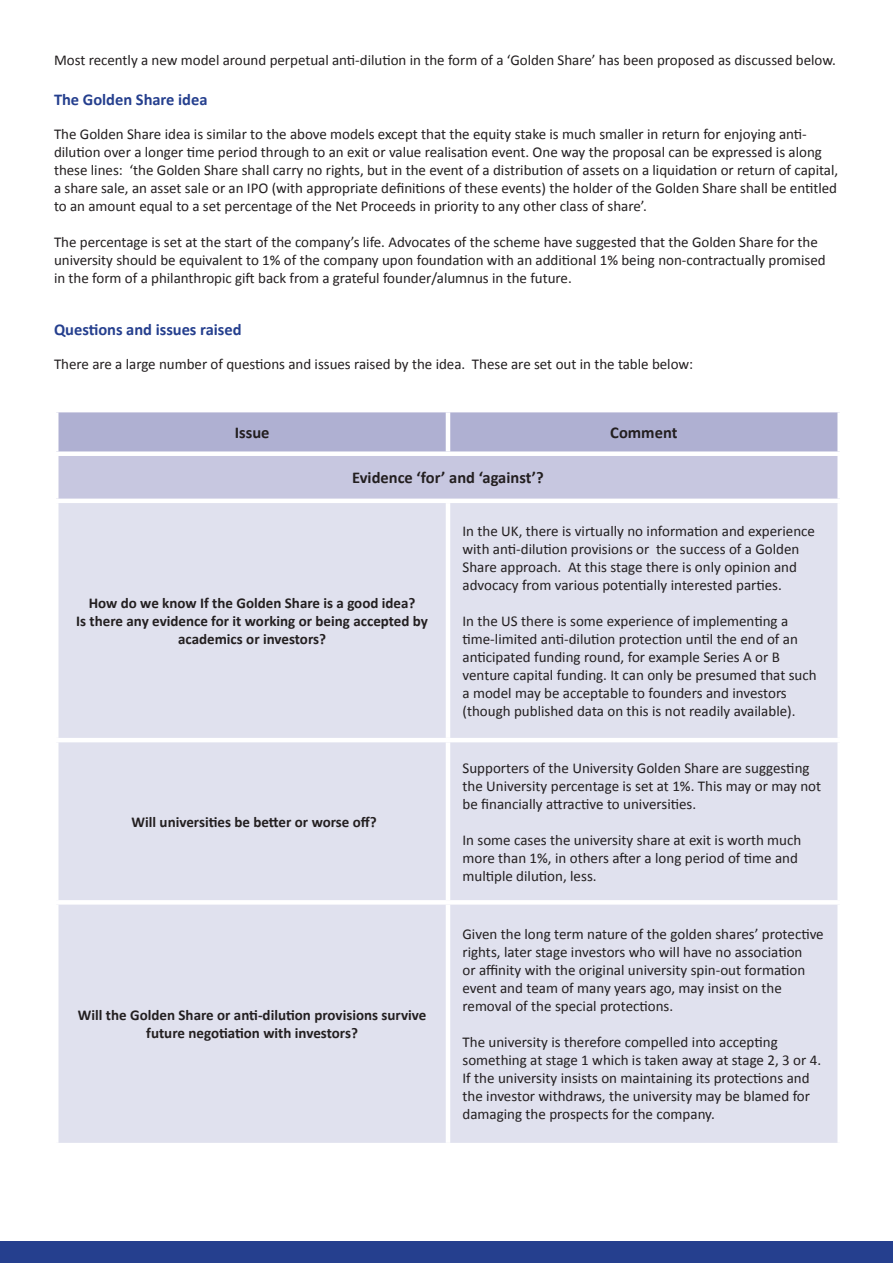
<style>
.page{position:relative;width:893px;height:1263px;background:#fff}
.page>*{position:absolute;margin:0;border:0;box-sizing:border-box;transform-origin:0 0}
.t1{font:700 16.5px "Calibri";color:#253f8e}
.t2{font:700 16.5px "Calibri";color:#231f20}
.t3{font:15px/18px "Calibri";color:#231f20}
.t4{font:700 15px/18px "Calibri";color:#231f20;text-align:center}
</style>
<div class="page">
<div style="left:0;top:1242px;width:893px;height:21px;background:#253f8e"></div>
<div style="left:58px;top:412px;width:779px;height:39px;background:#afb0d2"></div>
<div style="left:56px;top:454px;width:784px;height:47px;background:#c7c7e0"></div>
<div style="left:58px;top:503px;width:779px;height:640px;background:#e0e1ee"></div>
<hr style="left:448px;top:738px;width:394px;height:4px;background:#fff">
<div style="left:448px;top:900px;width:394px;height:5px;background:#fff"></div>
<hr style="left:446px;top:412px;width:4px;height:39px;background:#fff">
<div style="left:54px;top:451px;width:394px;height:5px;background:#fff"></div>
<hr style="left:54px;top:456px;width:4px;height:43px;background:#fff">
<div style="left:448px;top:451px;width:394px;height:5px;background:#fff"></div>
<div style="left:837px;top:456px;width:5px;height:43px;background:#fff"></div>
<hr style="left:448px;top:499px;width:394px;height:4px;background:#fff">
<hr style="left:54px;top:499px;width:394px;height:4px;background:#fff">
<hr style="left:446px;top:503px;width:4px;height:235px;background:#fff">
<hr style="left:54px;top:738px;width:394px;height:4px;background:#fff">
<hr style="left:446px;top:742px;width:4px;height:158px;background:#fff">
<div style="left:54px;top:900px;width:394px;height:5px;background:#fff"></div>
<hr style="left:446px;top:905px;width:4px;height:238px;background:#fff">
<p class="t3" style="left:54px;top:51px;width:783px">Most recently a new model around perpetual anti-dilution in the form of a ‘Golden Share’ has been proposed as discussed below.</p>
<p class="t1" style="left:54px;top:89px;width:155px">The Golden Share idea</p>
<p class="t3" style="left:54px;top:125px;width:786px">The Golden Share idea is similar to the above models except that the equity stake is much smaller in return for enjoying anti&shy;dilution over a longer time period through to an exit or value realisation event. One way the proposal can be expressed is along these lines: ‘the Golden Share shall carry no rights, but in the event of a distribution of assets on a liquidation or return of capital, a share sale, an asset sale or an IPO (with appropriate definitions of these events) the holder of the Golden Share shall be entitled to an amount equal to a set percentage of the Net Proceeds in priority to any other class of share’.</p>
<p class="t3" style="left:54px;top:233px;width:773px">The percentage is set at the start of the company’s life. Advocates of the scheme have suggested that the Golden Share for the university should be equivalent to 1% of the company upon foundation with an additional 1% being non-contractually promised in the form of a philanthropic gift back from a grateful founder/alumnus in the future.</p>
<p class="t1" style="left:54px;top:319px;width:189px">Questions and issues raised</p>
<p class="t3" style="left:54px;top:356px;width:641px">There are a large number of questions and issues raised by the idea. These are set out in the table below:</p>
<p class="t2" style="left:235px;top:422px;width:36px">Issue</p>
<p class="t2" style="left:610px;top:422px;width:69px">Comment</p>
<p class="t2" style="left:352px;top:467px;width:193px">Evidence ‘for’ and ‘against’?</p>
<p class="t4" style="left:76px;top:594px;width:353px">How do we know If the Golden Share is a good idea?<br>Is there any evidence for it working or being accepted by academics or investors?</p>
<p class="t4" style="left:132px;top:813px;width:247px">Will universities be better or worse off?</p>
<p class="t4" style="left:78px;top:1006px;width:350px">Will the Golden Share or anti-dilution provisions survive future negotiation with investors?</p>
<p class="t3" style="left:462px;top:522px;width:354px">In the UK, there is virtually no information and experience with anti-dilution provisions or the success of a Golden Share approach. At this stage there is only opinion and advocacy from various potentially interested parties.</p>
<p class="t3" style="left:462px;top:612px;width:356px">In the US there is some experience of implementing a time-limited anti-dilution protection until the end of an anticipated funding round, for example Series A or B venture capital funding. It can only be presumed that such a model may be acceptable to founders and investors (though published data on this is not readily available).</p>
<p class="t3" style="left:462px;top:759px;width:360px">Supporters of the University Golden Share are suggesting the University percentage is set at 1%. This may or may not be financially attractive to universities.</p>
<p class="t3" style="left:462px;top:831px;width:340px">In some cases the university share at exit is worth much more than 1%, in others after a long period of time and multiple dilution, less.</p>
<p class="t3" style="left:462px;top:925px;width:363px">Given the long term nature of the golden shares’ protective rights, later stage investors who will have no association<br>or affinity with the original university spin-out formation event and team of many years ago, may insist on the removal of the special protections.</p>
<p class="t3" style="left:462px;top:1033px;width:360px">The university is therefore compelled into accepting something at stage 1 which is taken away at stage 2, 3 or 4.<br>If the university insists on maintaining its protections and the investor withdraws, the university may be blamed for damaging the prospects for the company.</p>
</div>
